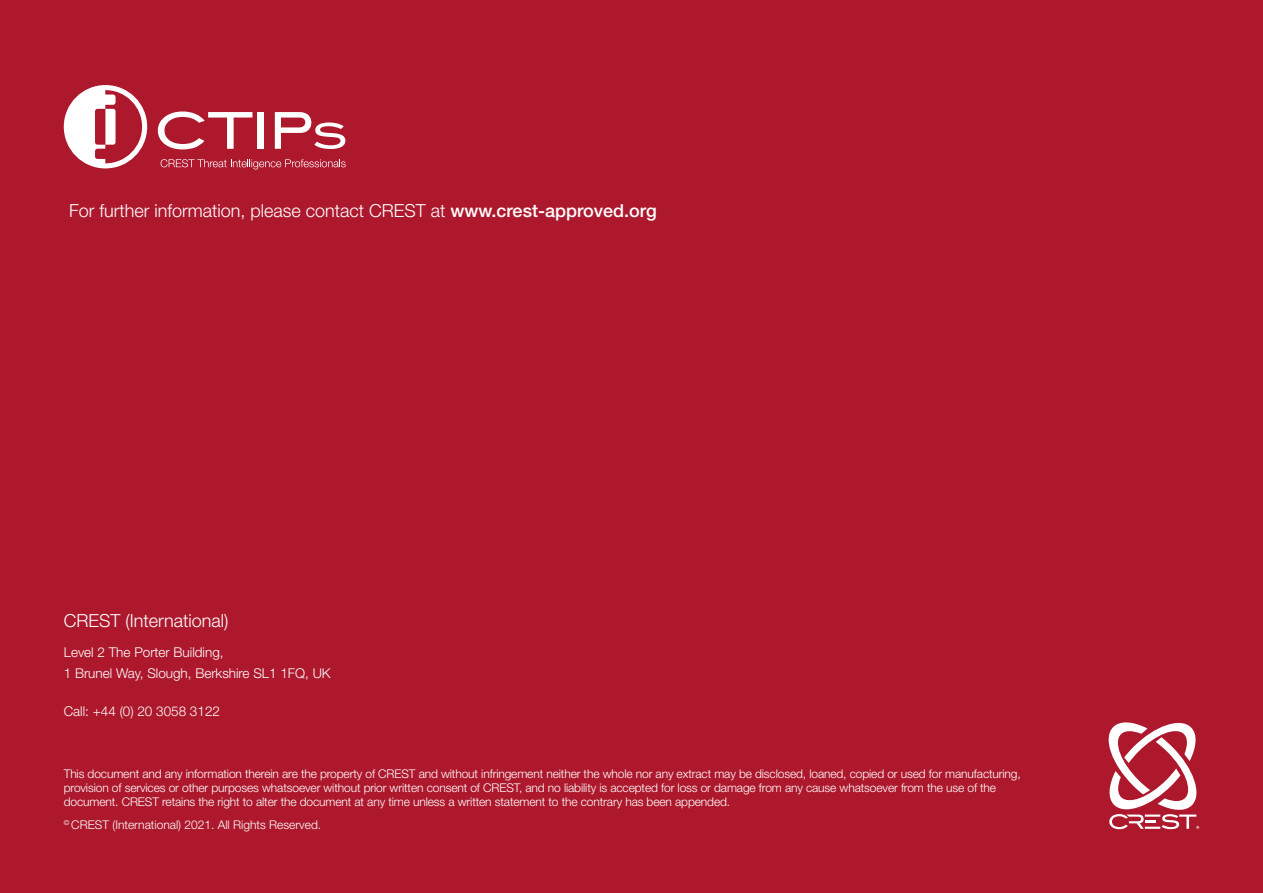
<style>
.page{position:relative;width:1263px;height:893px;background:#ad182d}
.page>*{position:absolute;margin:0;border:0;box-sizing:border-box;transform-origin:0 0}
.t1{font:300 18px "Helvetica Neue LT Pro";color:#fff}
.t2{font:300 13.5px/21px "Helvetica Neue LT Pro";color:#fff}
.t3{font:300 12px/14.4px "Helvetica Neue LT Pro";letter-spacing:-.01em;color:#fff}
.s1{font-weight:500}
</style>
<div class="page">
<svg style="left:1108px;top:722px;width:92px;height:107px"></svg>
<svg style="left:161px;top:159px;width:185px;height:10px"></svg>
<div style="left:64px;top:85px;width:83px;height:83px;border:5px solid #fff;border-radius:50%"></div>
<svg style="left:66px;top:88px;width:78px;height:78px"></svg>
<svg style="left:158px;top:111px;width:94px;height:38px"></svg>
<svg style="left:275px;top:112px;width:70px;height:37px"></svg>
<div style="left:258px;top:112px;width:6px;height:37px;background:#fff"></div>
<h1 class="t1" style="left:69px;top:200px;width:589px">For further information, please contact CREST at <span class="s1">www.crest-approved.org</span></h1>
<h1 class="t1" style="left:64px;top:610px;width:166px">CREST (International)</h1>
<p class="t2" style="left:64px;top:641px;width:268px">Level 2 The Porter Building,<br>1 Brunel Way, Slough, Berkshire SL1 1FQ, UK</p>
<p class="t2" style="left:64px;top:700px;width:158px">Call: +44 (0) 20 3058 3122</p>
<p class="t3" style="left:64px;top:766px;width:958px">This document and any information therein are the property of CREST and without infringement neither the whole nor any extract may be disclosed, loaned, copied or used for manufacturing, provision of services or other purposes whatsoever without prior written consent of CREST, and no liability is accepted for loss or damage from any cause whatsoever from the use of the document. CREST retains the right to alter the document at any time unless a written statement to the contrary has been appended.</p>
<p class="t3" style="left:64px;top:817px;width:259px"><sup>©</sup> CREST (International) 2021. All Rights Reserved.</p>
</div>
